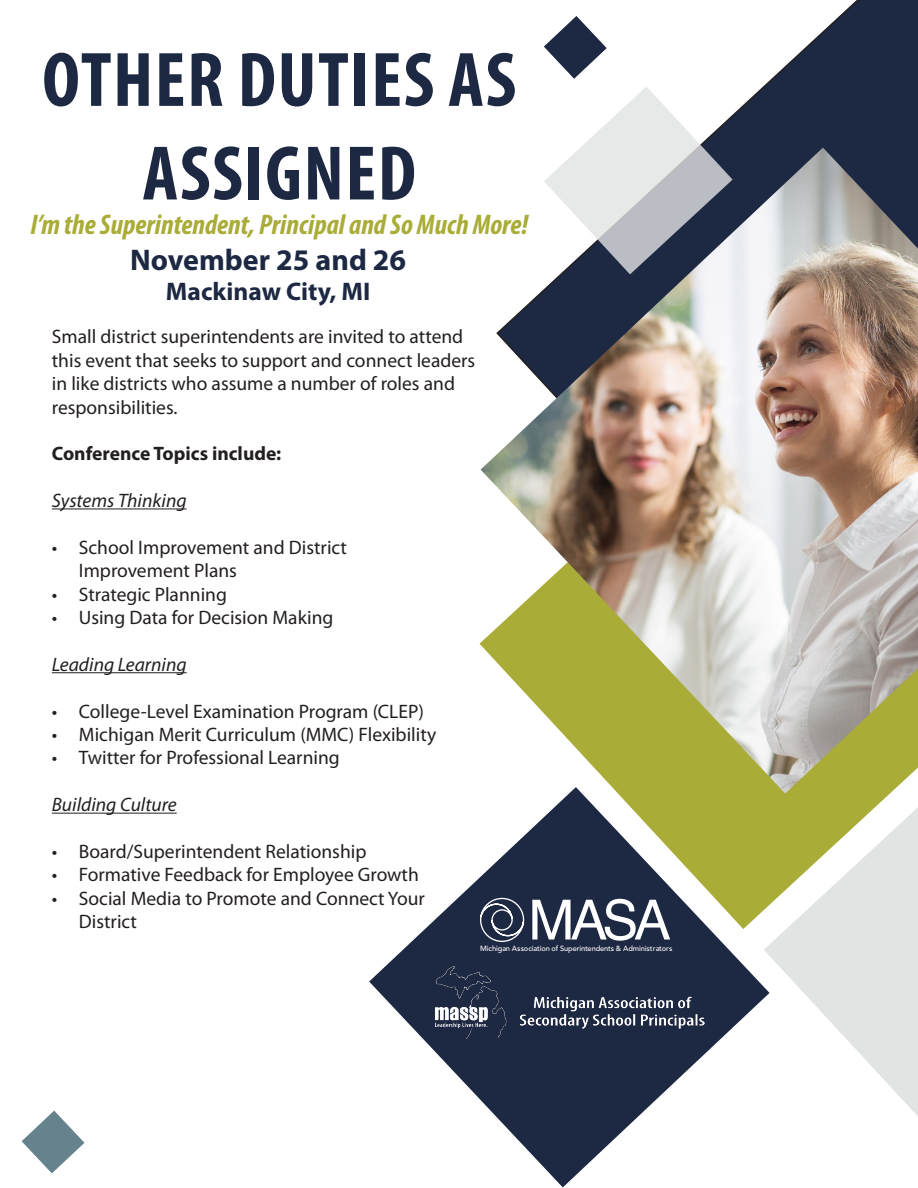
<style>
.page{position:relative;width:918px;height:1188px;background:#fff}
.page>*{position:absolute;margin:0;border:0;box-sizing:border-box;transform-origin:0 0}
.t1{font:700 condensed 78px/93.6px "Myriad Pro";letter-spacing:.02em;color:#1d2843;text-align:center}
.t2{font:55.35px "Helvetica";color:#fff}
.t3{font:700 30px "Myriad Pro";color:#1d2843}
.t4{font:italic 700 condensed 28.5px "Myriad Pro";color:#a9ac36}
.t5{font:700 25.5px "Myriad Pro";color:#1d2843}
.t6{font:19.5px/23.4px "Myriad Pro";color:#231f20}
.t7{font:italic 19.5px "Myriad Pro";color:#231f20}
.t8{font:700 19.5px "Myriad Pro";color:#231f20}
.t9{font:500 7.5px "Avenir LT Std";letter-spacing:-.02em;color:#fff}
</style>
<div class="page">
<svg style="left:733px;top:0;width:185px;height:148px"></svg>
<img style="left:481px;top:148px;width:437px;height:645px">
<svg style="left:770px;top:807px;width:148px;height:309px;fill:#e2e3e3"></svg>
<svg style="left:544px;top:87px;width:189px;height:187px"></svg>
<svg style="left:369px;top:787px;width:401px;height:400px"></svg>
<svg style="left:544px;top:16px;width:63px;height:63px"></svg>
<svg style="left:22px;top:1111px;width:62px;height:62px"></svg>
<hr style="left:52px;top:508px;width:135px;height:1px;background:#231f20">
<hr style="left:52px;top:672px;width:135px;height:1px;background:#231f20">
<hr style="left:52px;top:813px;width:125px;height:1px;background:#231f20">
<img style="left:434px;top:966px;width:270px;height:72px">
<svg style="left:480px;top:892px;width:52px;height:74px;background:#333d56"></svg>
<p class="t1" style="left:42px;top:31px;width:475px">OTHER DUTIES AS<br>ASSIGNED</p>
<p class="t4" style="left:30px;top:206px;width:499px">I’m the Superintendent, Principal and So Much More!</p>
<p class="t3" style="left:130px;top:240px;width:278px">November 25 and 26</p>
<p class="t5" style="left:166px;top:275px;width:206px">Mackinaw City, MI</p>
<p class="t6" style="left:52px;top:325px;width:425px">Small district superintendents are invited to attend this event that seeks to support and connect leaders in like districts who assume a number of roles and responsibilities.</p>
<p class="t8" style="left:52px;top:441px;width:231px">Conference Topics include:</p>
<p class="t7" style="left:52px;top:488px;width:136px">Systems Thinking</p>
<p class="t6" style="left:79px;top:535px;width:270px;text-indent:-27px">• School Improvement and District<br>Improvement Plans</p>
<p class="t6" style="left:52px;top:582px;width:177px">• Strategic Planning</p>
<p class="t6" style="left:52px;top:605px;width:283px">• Using Data for Decision Making</p>
<p class="t7" style="left:52px;top:652px;width:136px">Leading Learning</p>
<p class="t6" style="left:52px;top:699px;width:374px">• College-Level Examination Program (CLEP)</p>
<p class="t6" style="left:52px;top:722px;width:386px">• Michigan Merit Curriculum (MMC) Flexibility</p>
<p class="t6" style="left:52px;top:746px;width:290px">• Twitter for Professional Learning</p>
<p class="t7" style="left:52px;top:793px;width:126px">Building Culture</p>
<p class="t6" style="left:52px;top:839px;width:316px">• Board/Superintendent Relationship</p>
<p class="t6" style="left:52px;top:863px;width:369px">• Formative Feedback for Employee Growth</p>
<p class="t6" style="left:79px;top:886px;width:348px;text-indent:-27px">• Social Media to Promote and Connect Your<br>District</p>
<p class="t2" style="left:528px;top:877px;width:144px">MASA</p>
<p class="t9" style="left:480px;top:944px;width:194px">Michigan Association of Superintendents &amp; Administrators</p>
</div>
